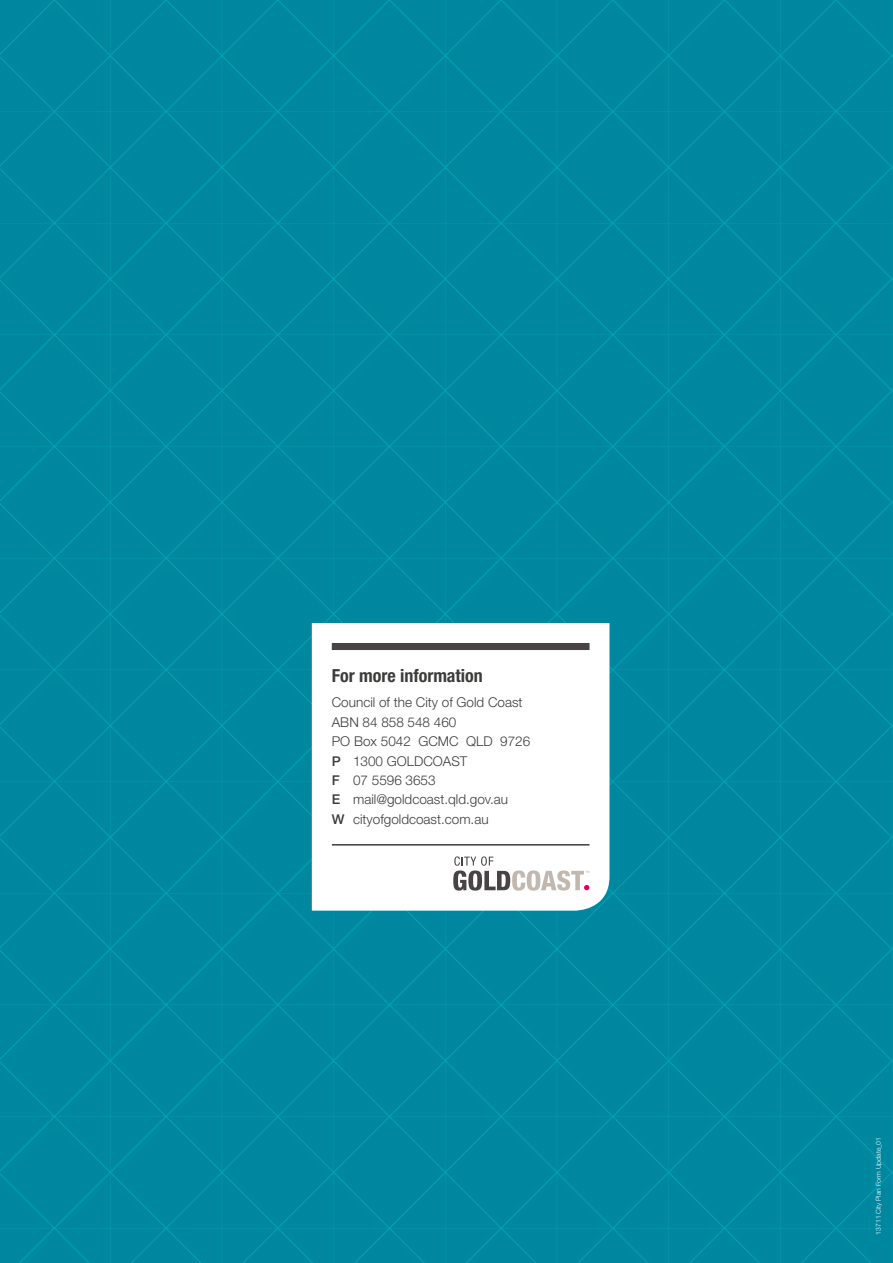
<style>
.page{position:relative;width:893px;height:1263px;background:#0087a0}
.page>*{position:absolute;margin:0;border:0;box-sizing:border-box;transform-origin:0 0}
.t1{font:700 condensed 18px "Helvetica Neue LT Std";color:#3c3c3b}
.t2{font:300 13.5px/19.4px "Helvetica Neue LT Std";color:#3c3c3b}
.t3{font:300 6.75px "Helvetica Neue LT Std";color:#fff}
.s1{font-weight:500}
</style>
<div class="page">
<svg style="left:312px;top:623px;width:297px;height:288px"></svg>
<svg style="left:453px;top:856px;width:136px;height:35px"></svg>
<hr style="left:332px;top:844px;width:257px;height:1px;background:#3c3c3b">
<div style="left:332px;top:643px;width:257px;height:7px;background:#484344"></div>
<h1 class="t1" style="left:332px;top:664px;width:153px">For more information</h1>
<p class="t2" style="left:332px;top:693px;width:200px">Council of the City of Gold Coast<br>ABN 84 858 548 460<br>PO Box 5042 GCMC QLD 9726<br><span class="s1">P</span> 1300 GOLDCOAST<br><span class="s1">F</span> 07 5596 3653<br><span class="s1">E</span> mail@goldcoast.qld.gov.au<br><span class="s1">W</span> cityofgoldcoast.com.au</p>
<p class="t3" style="left:874px;top:1234px;width:99px;rotate:-90deg">13711 City Plan Form Update_01</p>
</div>
